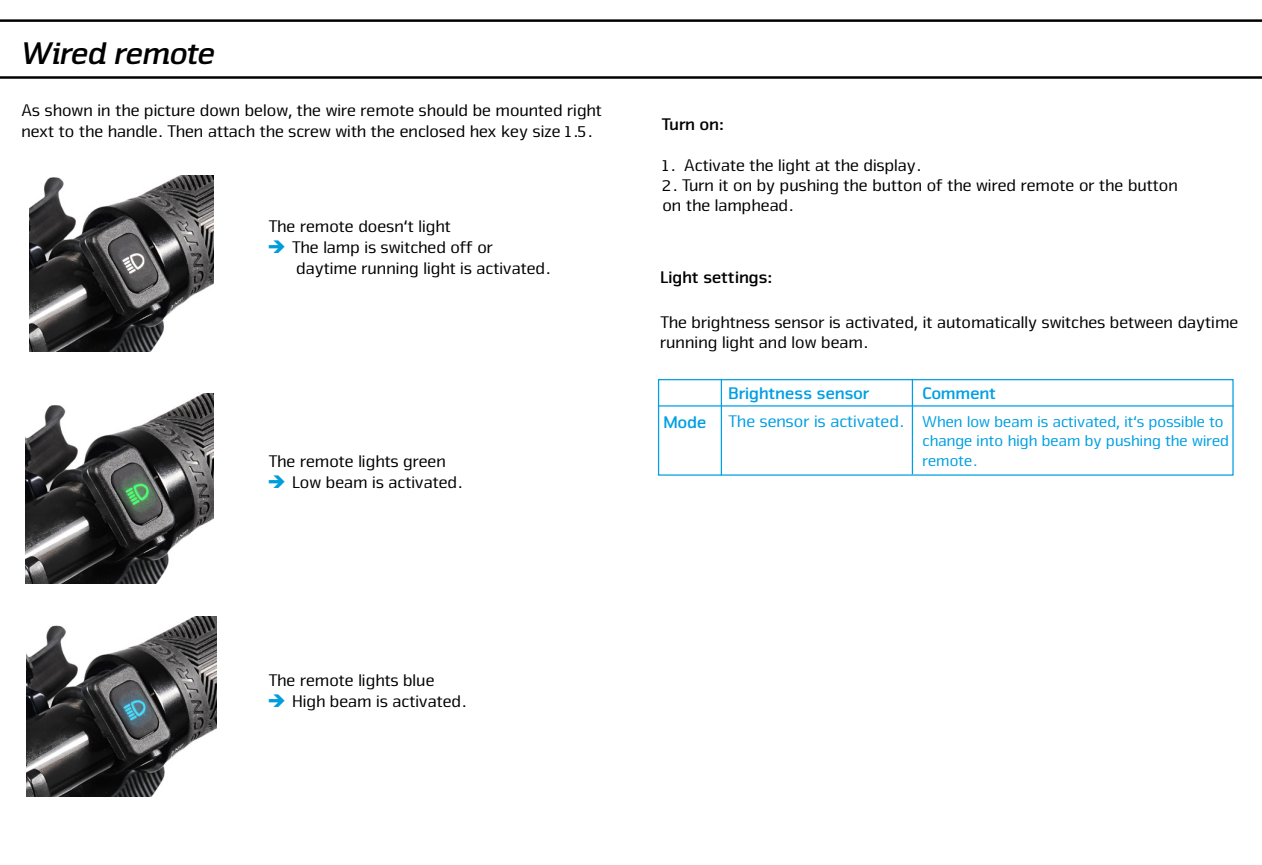
<style>
.page{position:relative;width:1262px;height:865px;background:#fff}
.page>*{position:absolute;margin:0;border:0;box-sizing:border-box;transform-origin:0 0}
.t1{font:italic 32.5px "Nuri Bold Slab";color:#000}
.t2{font:17.5px/20px "Nuri";color:#000}
.t3{font:700 17.5px "Nuri";color:#009fe3}
.t4{font:17.5px "Nuri";color:#009fe3}
.t5{font:700 17.5px "Nuri";color:#000}
.t6{font:16.25px/19.5px "Nuri";color:#009fe3}
.s1{color:#009ddc}
</style>
<div class="page">
<svg style="left:0;top:19px;width:1261px;height:60px"></svg>
<div style="left:658px;top:379px;width:575px;height:96px;border:1px solid #009fe3"></div>
<hr style="left:658px;top:405px;width:575px;height:1px;background:#009fe3">
<hr style="left:720px;top:380px;width:2px;height:95px;background:#009fe3">
<hr style="left:911px;top:379px;width:2px;height:95px;background:#009fe3">
<img style="left:29px;top:176px;width:185px;height:175px">
<img style="left:26px;top:393px;width:188px;height:190px">
<img style="left:26px;top:617px;width:190px;height:179px">
<h1 class="t1" style="left:20px;top:34px;width:193px">Wired remote</h1>
<p class="t2" style="left:20px;top:99px;width:582px;line-height:21px">As shown in the picture down below, the wire remote should be mounted right next to the handle. Then attach the screw with the enclosed hex key size 1.5.</p>
<p class="t2" style="left:268px;top:216px;width:184px">The remote doesn‘t light</p>
<p class="t2" style="left:295px;top:236px;width:255px;line-height:21px;text-indent:-28px"><span class="s1">➔</span> The lamp is switched off or daytime running light is activated.</p>
<p class="t2" style="left:268px;top:450px;width:179px">The remote lights green</p>
<p class="t2" style="left:268px;top:471px;width:195px"><span class="s1">➔</span> Low beam is activated.</p>
<p class="t5" style="left:661px;top:114px;width:63px">Turn on:</p>
<p class="t2" style="left:661px;top:154px;width:260px">1. Activate the light at the display.</p>
<p class="t2" style="left:661px;top:174px;width:517px">2. Turn it on by pushing the button of the wired remote or the button on the lamphead.</p>
<p class="t5" style="left:659px;top:267px;width:113px">Light settings:</p>
<p class="t2" style="left:659px;top:312px;width:579px">The brightness sensor is activated, it automatically switches between daytime running light and low beam.</p>
<p class="t3" style="left:662px;top:411px;width:44px">Mode</p>
<p class="t3" style="left:727px;top:382px;width:142px">Brightness sensor</p>
<p class="t4" style="left:727px;top:411px;width:177px">The sensor is activated.</p>
<p class="t3" style="left:921px;top:383px;width:75px">Comment</p>
<p class="t6" style="left:921px;top:411px;width:308px">When low beam is activated, it‘s possible to change into high beam by pushing the wired remote.</p>
<p class="t2" style="left:268px;top:669px;width:167px">The remote lights blue</p>
<p class="t2" style="left:268px;top:690px;width:199px"><span class="s1">➔</span> High beam is activated.</p>
</div>
